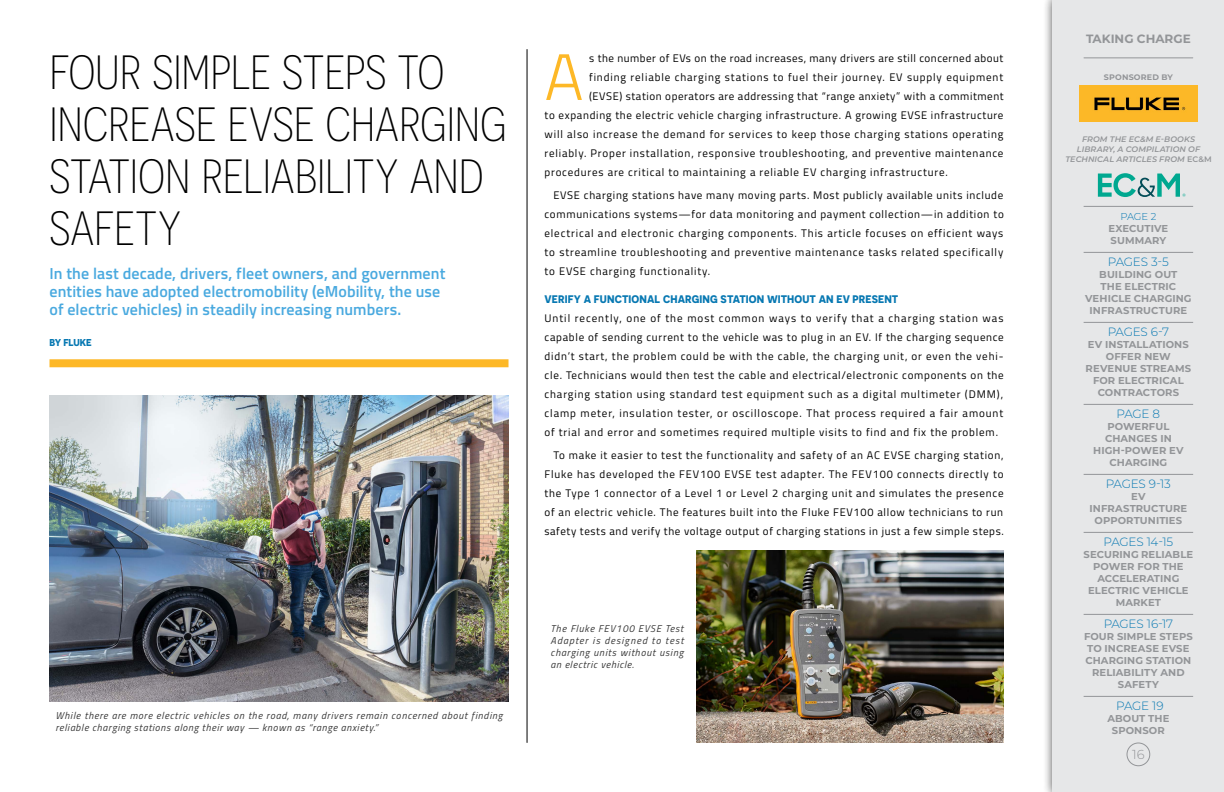
<style>
.page{position:relative;width:1224px;height:792px;background:#fff}
.page>*{position:absolute;margin:0;border:0;box-sizing:border-box;transform-origin:0 0}
.t1{font:300 65.7px "Titillium Web";color:#fdb827}
.t2{font:300 48px/52px "Novecentosansnarrow";color:#000}
.t3{font:600 16px/18px "Titillium Web";letter-spacing:.005em;color:#49a9df}
.t4{font:300 13px "Montserrat";color:#939598}
.t5{font:300 12px "Montserrat";letter-spacing:-.02em;color:#0778b2}
.t6{font:700 12px "Montserrat";color:#939598}
.t7{font:11px/19px "Titillium Web";letter-spacing:.075em;color:#000;text-align:justify}
.t8{font:11px "Titillium Web";letter-spacing:.05em;color:#000}
.t9{font:11px "Titillium Web";letter-spacing:.045em;color:#000}
.t10{font:700 11px "Novecentosans";letter-spacing:.01em;color:#0778b2}
.t11{font:700 10px/12px "Montserrat";letter-spacing:.01em;color:#939598;text-align:center}
.t12{font:italic 10px/12px "Titillium Web";letter-spacing:.075em;color:#383838}
.t13{font:700 10px "Novecentosans";letter-spacing:-.02em;color:#0778b2}
.t14{font:300 10px "Montserrat";color:#0778b2}
.t15{font:italic 600 8px/10px "Montserrat";letter-spacing:.01em;color:#939598;text-align:center}
.t16{font:700 8px "Montserrat";letter-spacing:.02em;color:#939598}
.s1{font-style:normal}
</style>
<div class="page">
<div style="left:1043px;top:0;width:181px;height:792px;background:#000;opacity:.75"></div>
<div style="left:1053px;top:0;width:171px;height:792px;background:#e6e7e8"></div>
<hr style="left:1084px;top:206px;width:109px;height:1px;background:#939598">
<hr style="left:1084px;top:252px;width:109px;height:1px;background:#939598">
<hr style="left:1084px;top:322px;width:109px;height:1px;background:#939598">
<hr style="left:1084px;top:404px;width:109px;height:1px;background:#939598">
<hr style="left:1084px;top:474px;width:109px;height:1px;background:#939598">
<hr style="left:1084px;top:532px;width:109px;height:1px;background:#939598">
<hr style="left:1084px;top:614px;width:109px;height:1px;background:#939598">
<hr style="left:1084px;top:696px;width:109px;height:1px;background:#939598">
<hr style="left:1084px;top:58px;width:109px;height:1px;background:#939598">
<div style="left:1127px;top:742px;width:23px;height:24px;border:1px solid #939598;border-radius:50%"></div>
<svg style="left:1098px;top:173px;width:88px;height:24px"></svg>
<div style="left:50px;top:359px;width:459px;height:8px;background:#fdb827"></div>
<img style="left:50px;top:395px;width:459px;height:306px">
<img style="left:696px;top:551px;width:308px;height:192px">
<img style="left:1079px;top:86px;width:119px;height:36px">
<hr style="left:527px;top:50px;width:1px;height:692px;background:#000">
<h2 class="t2" style="left:50px;top:46px;width:459px">FOUR SIMPLE STEPS TO<br>INCREASE EVSE CHARGING<br>STATION RELIABILITY AND<br>SAFETY</h2>
<h3 class="t3" style="left:50px;top:264px;width:397px">In the last decade, drivers, fleet owners, and government entities have adopted electromobility (eMobility, the use of electric vehicles) in steadily increasing numbers.</h3>
<p class="t13" style="left:50px;top:336px;width:44px">BY FLUKE</p>
<p class="t12" style="left:56px;top:709px;width:449px">While there are more electric vehicles on the road, many drivers remain concerned about finding reliable charging stations along their way — known as “range anxiety.”</p>
<h1 class="t1" style="left:545px;top:29px;width:41px">A</h1>
<p class="t9" style="left:589px;top:50px;width:416px">s the number of EVs on the road increases, many drivers are still concerned about</p>
<p class="t7" style="left:589px;top:67px;width:416px">finding reliable charging stations to fuel their journey. EV supply equipment</p>
<p class="t8" style="left:589px;top:88px;width:416px">(EVSE) station operators are addressing that “range anxiety” with a commitment</p>
<p class="t7" style="left:545px;top:105px;width:460px">to expanding the electric vehicle charging infrastructure. A growing EVSE infrastructure</p>
<p class="t7" style="left:545px;top:124px;width:460px">will also increase the demand for services to keep those charging stations operating</p>
<p class="t7" style="left:545px;top:143px;width:461px">reliably. Proper installation, responsive troubleshooting, and preventive maintenance</p>
<p class="t7" style="left:545px;top:162px;width:405px">procedures are critical to maintaining a reliable EV charging infrastructure.</p>
<p class="t7" style="left:545px;top:185px;width:461px;text-indent:9px">EVSE charging stations have many moving parts. Most publicly available units include communications systems—for data monitoring and payment collection—in addition to electrical and electronic charging components. This article focuses on efficient ways to streamline troubleshooting and preventive maintenance tasks related specifically to EVSE charging functionality.</p>
<p class="t10" style="left:545px;top:293px;width:355px">VERIFY A FUNCTIONAL CHARGING STATION WITHOUT AN EV PRESENT</p>
<p class="t7" style="left:545px;top:308px;width:461px">Until recently, one of the most common ways to verify that a charging station was capable of sending current to the vehicle was to plug in an EV. If the charging sequence didn’t start, the problem could be with the cable, the charging unit, or even the vehi&shy;cle. Technicians would then test the cable and electrical/electronic components on the charging station using standard test equipment such as a digital multimeter (DMM), clamp meter, insulation tester, or oscilloscope. That process required a fair amount of trial and error and sometimes required multiple visits to find and fix the problem.</p>
<p class="t7" style="left:545px;top:445px;width:461px;text-indent:9px">To make it easier to test the functionality and safety of an AC EVSE charging station, Fluke has developed the FEV100 EVSE test adapter. The FEV100 connects directly to the Type 1 connector of a Level 1 or Level 2 charging unit and simulates the presence of an electric vehicle. The features built into the Fluke FEV100 allow technicians to run safety tests and verify the voltage output of charging stations in just a few simple steps.</p>
<p class="t12" style="left:551px;top:622px;width:135px;text-align:justify">The Fluke FEV100 EVSE Test Adapter is designed to test charging units without using an electric vehicle.</p>
<p class="t6" style="left:1086px;top:30px;width:106px">TAKING CHARGE</p>
<p class="t16" style="left:1104px;top:72px;width:70px">SPONSORED BY</p>
<p class="t15" style="left:1065px;top:134px;width:148px">FROM THE EC&amp;M E-BOOKS<br>LIBRARY, A COMPILATION OF<br>TECHNICAL ARTICLES FROM <span class="s1">EC&amp;M</span></p>
<p class="t14" style="left:1120px;top:210px;width:38px">PAGE 2</p>
<p class="t11" style="left:1108px;top:222px;width:61px;text-align:left">EXECUTIVE<br>SUMMARY</p>
<p class="t5" style="left:1108px;top:254px;width:62px">PAGES 3-5</p>
<p class="t11" style="left:1085px;top:268px;width:108px">BUILDING OUT<br>THE ELECTRIC<br>VEHICLE CHARGING<br>INFRASTRUCTURE</p>
<p class="t5" style="left:1108px;top:324px;width:63px">PAGES 6-7</p>
<p class="t11" style="left:1086px;top:338px;width:107px">EV INSTALLATIONS<br>OFFER NEW<br>REVENUE STREAMS<br>FOR ELECTRICAL<br>CONTRACTORS</p>
<p class="t5" style="left:1117px;top:406px;width:45px">PAGE 8</p>
<p class="t11" style="left:1093px;top:420px;width:92px">POWERFUL<br>CHANGES IN<br>HIGH-POWER EV<br>CHARGING</p>
<p class="t5" style="left:1106px;top:476px;width:67px">PAGES 9-13</p>
<p class="t11" style="left:1090px;top:490px;width:99px">EV<br>INFRASTRUCTURE<br>OPPORTUNITIES</p>
<p class="t5" style="left:1104px;top:534px;width:71px">PAGES 14-15</p>
<p class="t11" style="left:1084px;top:548px;width:111px">SECURING RELIABLE<br>POWER FOR THE<br>ACCELERATING<br>ELECTRIC VEHICLE<br>MARKET</p>
<p class="t5" style="left:1104px;top:616px;width:71px">PAGES 16-17</p>
<p class="t11" style="left:1084px;top:630px;width:110px">FOUR SIMPLE STEPS<br>TO INCREASE EVSE<br>CHARGING STATION<br>RELIABILITY AND<br>SAFETY</p>
<p class="t5" style="left:1116px;top:698px;width:49px">PAGE 19</p>
<p class="t11" style="left:1107px;top:712px;width:64px">ABOUT THE<br>SPONSOR</p>
<p class="t4" style="left:1132px;top:745px;width:14px">16</p>
</div>
